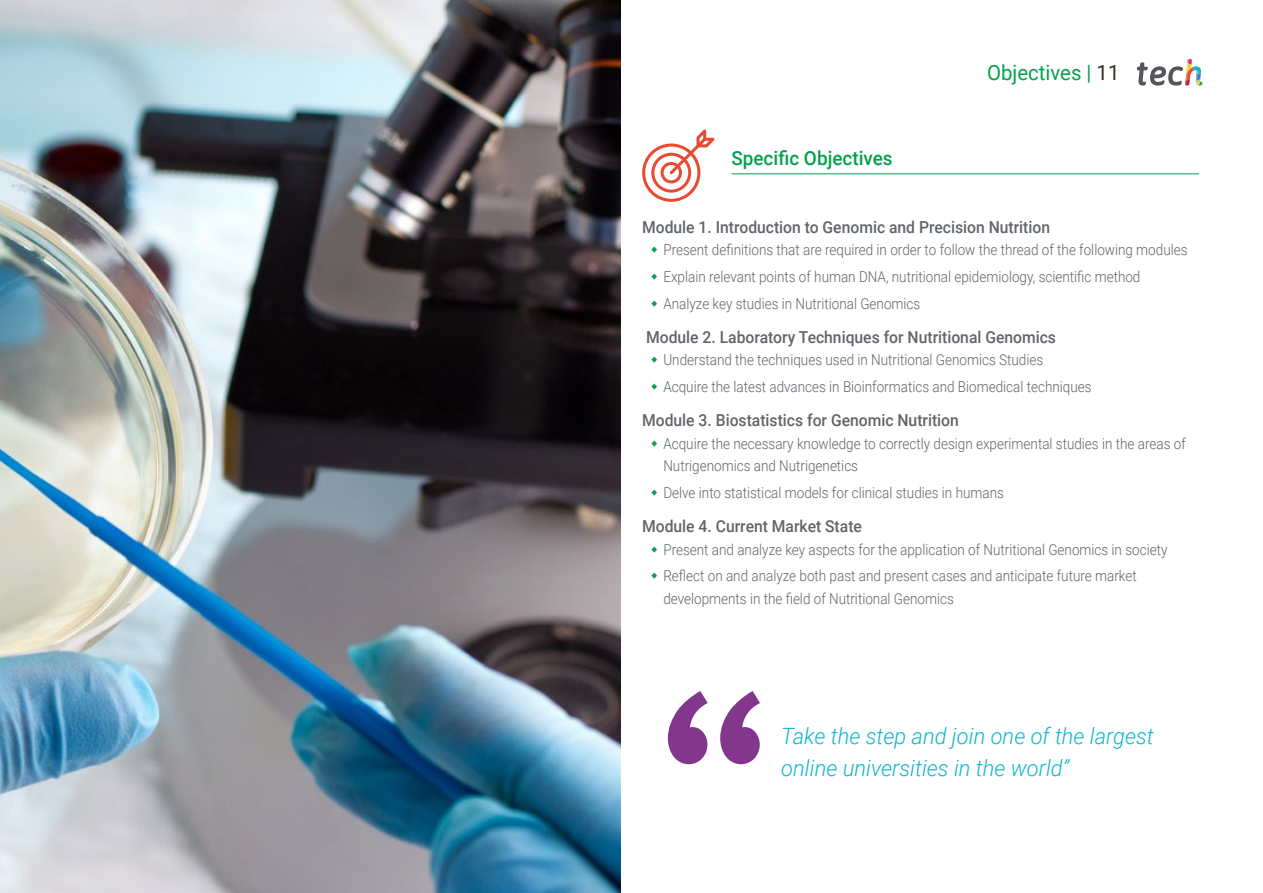
<style>
.page{position:relative;width:1263px;height:893px;background:#fff}
.page>*{position:absolute;margin:0;border:0;box-sizing:border-box;transform-origin:0 0}
.t1{font:italic 300 22.5px/31.5px "Roboto";color:#0fb6cf}
.t2{font:21px "Roboto";color:#04a14d}
.t3{font:500 19.5px "Roboto";color:#04a14d}
.t4{font:500 16.5px "Roboto";color:#61646a;scale:.95 1}
.t5{font:300 15px/26.7px "Roboto";color:#61646a;scale:.9 1}
.s1{color:#312e20}
</style>
<div class="page">
<img style="left:0;top:0;width:621px;height:893px">
<svg style="left:1137px;top:59px;width:65px;height:27px"></svg>
<svg style="left:668px;top:691px;width:92px;height:73px"></svg>
<svg style="left:642px;top:129px;width:72px;height:73px"></svg>
<hr style="left:731px;top:173px;width:468px;height:1px;background:#04a14d">
<h3 class="t3" style="left:731px;top:145px;width:163px">Specific Objectives</h3>
<h2 class="t2" style="left:987px;top:57px;width:134px">Objectives | <span class="s1">11</span></h2>
<p class="t4" style="left:642px;top:215px;width:431px">Module 1. Introduction to Genomic and Precision Nutrition</p>
<p class="t5" style="left:663px;top:236px;width:584px">Present definitions that are required in order to follow the thread of the following modules<br>Explain relevant points of human DNA, nutritional epidemiology, scientific method<br>Analyze key studies in Nutritional Genomics</p>
<p class="t4" style="left:646px;top:326px;width:433px">Module 2. Laboratory Techniques for Nutritional Genomics</p>
<p class="t5" style="left:663px;top:346px;width:477px">Understand the techniques used in Nutritional Genomics Studies<br>Acquire the latest advances in Bioinformatics and Biomedical techniques</p>
<p class="t4" style="left:642px;top:409px;width:335px">Module 3. Biostatistics for Genomic Nutrition</p>
<p class="t5" style="left:663px;top:432px;width:582px;line-height:22.5px">Acquire the necessary knowledge to correctly design experimental studies in the areas of<br>Nutrigenomics and Nutrigenetics</p>
<p class="t5" style="left:663px;top:479px;width:380px">Delve into statistical models for clinical studies in humans</p>
<p class="t4" style="left:642px;top:515px;width:233px">Module 4. Current Market State</p>
<p class="t5" style="left:663px;top:535px;width:561px">Present and analyze key aspects for the application of Nutritional Genomics in society<br>Reflect on and analyze both past and present cases and anticipate future market</p>
<p class="t5" style="left:663px;top:585px;width:324px">developments in the field of Nutritional Genomics</p>
<h1 class="t1" style="left:781px;top:720px;width:374px">Take the step and join one of the largest online universities in the world”</h1>
</div>
